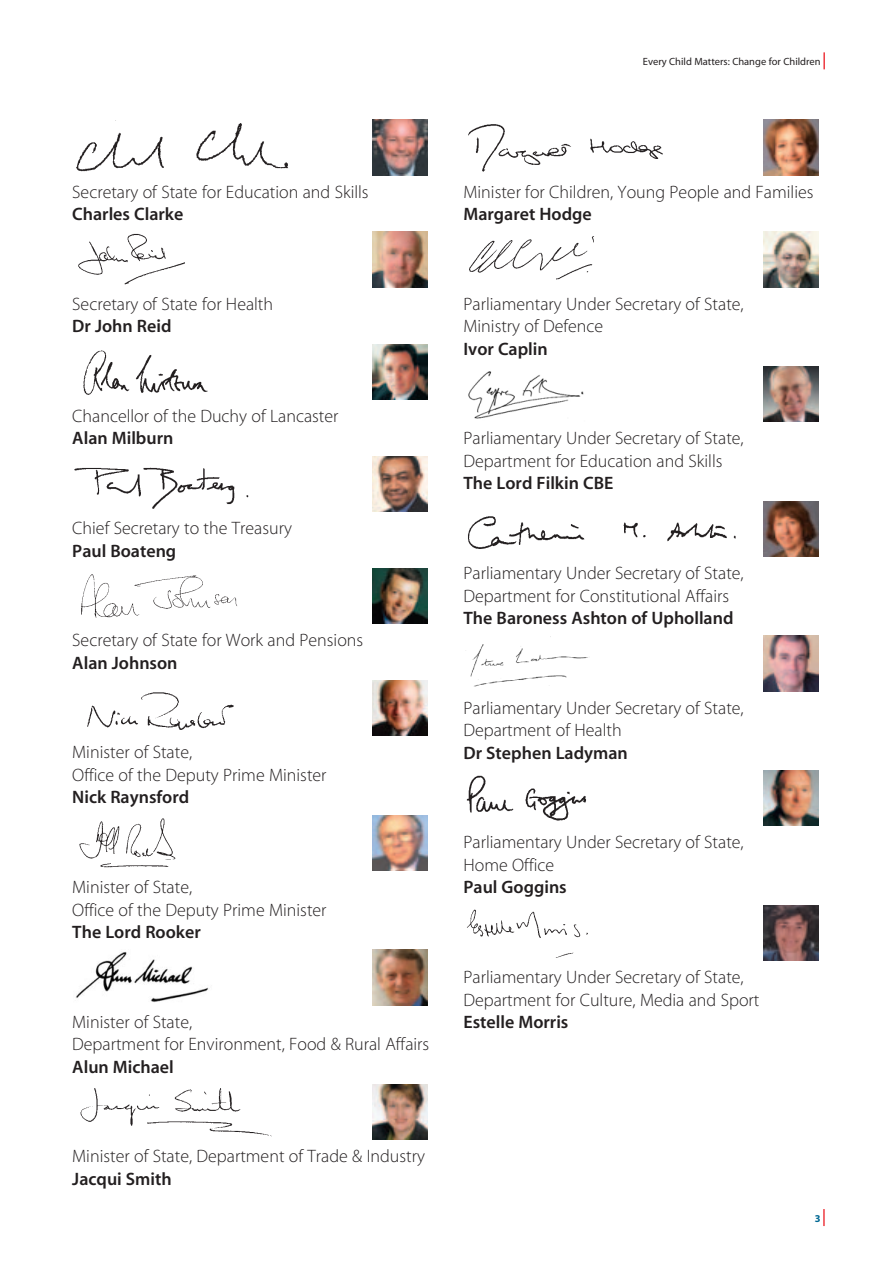
<style>
.page{position:relative;width:893px;height:1263px;background:#fff}
.page>*{position:absolute;margin:0;border:0;box-sizing:border-box;transform-origin:0 0}
.t1{font:18px/22.5px "Myriad MM Light";color:#231f20}
.t2{font:700 18px "Myriad MM Semi";color:#231f20}
.t3{font:10.5px "Myriad MM";color:#231f20}
.t4{font:10.5px "Myriad MM Bold";color:#006893}
</style>
<div class="page">
<img style="left:763px;top:905px;width:56px;height:55px">
<img style="left:467px;top:909px;width:121px;height:49px">
<img style="left:763px;top:770px;width:56px;height:56px">
<img style="left:466px;top:775px;width:120px;height:46px">
<img style="left:763px;top:636px;width:56px;height:55px">
<img style="left:465px;top:636px;width:123px;height:51px">
<img style="left:763px;top:501px;width:56px;height:55px">
<img style="left:468px;top:516px;width:268px;height:33px">
<img style="left:763px;top:367px;width:56px;height:55px">
<img style="left:468px;top:371px;width:116px;height:48px">
<img style="left:763px;top:232px;width:56px;height:55px">
<img style="left:469px;top:236px;width:125px;height:44px">
<img style="left:763px;top:120px;width:56px;height:55px">
<img style="left:468px;top:124px;width:195px;height:48px">
<img style="left:372px;top:1084px;width:55px;height:56px">
<img style="left:80px;top:1088px;width:192px;height:49px">
<img style="left:372px;top:950px;width:55px;height:55px">
<img style="left:75px;top:951px;width:134px;height:51px">
<img style="left:372px;top:815px;width:55px;height:55px">
<img style="left:79px;top:818px;width:97px;height:50px">
<img style="left:372px;top:680px;width:55px;height:56px">
<img style="left:87px;top:692px;width:147px;height:38px">
<img style="left:372px;top:568px;width:55px;height:56px">
<img style="left:81px;top:574px;width:156px;height:44px">
<img style="left:372px;top:456px;width:55px;height:55px">
<img style="left:74px;top:467px;width:175px;height:42px">
<img style="left:372px;top:344px;width:55px;height:55px">
<img style="left:83px;top:350px;width:125px;height:45px">
<img style="left:372px;top:232px;width:55px;height:55px">
<img style="left:78px;top:233px;width:106px;height:52px">
<img style="left:372px;top:120px;width:55px;height:55px">
<img style="left:76px;top:120px;width:212px;height:52px">
<svg style="left:823px;top:52px;width:2px;height:17px"></svg>
<svg style="left:823px;top:1209px;width:2px;height:17px"></svg>
<p class="t3" style="left:643px;top:58px;width:179px">Every Child Matters: Change for Children</p>
<p class="t1" style="left:72px;top:182px;width:298px">Secretary of State for Education and Skills</p>
<p class="t2" style="left:72px;top:207px;width:113px">Charles Clarke</p>
<p class="t1" style="left:72px;top:294px;width:202px">Secretary of State for Health</p>
<p class="t2" style="left:72px;top:319px;width:101px">Dr John Reid</p>
<p class="t1" style="left:72px;top:406px;width:268px">Chancellor of the Duchy of Lancaster</p>
<p class="t2" style="left:72px;top:432px;width:103px">Alan Milburn</p>
<p class="t1" style="left:72px;top:518px;width:221px">Chief Secretary to the Treasury</p>
<p class="t2" style="left:72px;top:544px;width:105px">Paul Boateng</p>
<p class="t1" style="left:72px;top:630px;width:293px">Secretary of State for Work and Pensions</p>
<p class="t2" style="left:72px;top:656px;width:107px">Alan Johnson</p>
<p class="t1" style="left:72px;top:743px;width:256px">Minister of State,<br>Office of the Deputy Prime Minister</p>
<p class="t2" style="left:72px;top:791px;width:119px">Nick Raynsford</p>
<p class="t1" style="left:72px;top:877px;width:256px">Minister of State,<br>Office of the Deputy Prime Minister</p>
<p class="t2" style="left:72px;top:925px;width:130px">The Lord Rooker</p>
<p class="t1" style="left:72px;top:1012px;width:359px">Minister of State,<br>Department for Environment, Food &amp; Rural Affairs</p>
<p class="t2" style="left:72px;top:1060px;width:103px">Alun Michael</p>
<p class="t1" style="left:72px;top:1146px;width:354px">Minister of State, Department of Trade &amp; Industry</p>
<p class="t2" style="left:72px;top:1172px;width:101px">Jacqui Smith</p>
<p class="t1" style="left:463px;top:182px;width:352px">Minister for Children, Young People and Families</p>
<p class="t2" style="left:463px;top:207px;width:130px">Margaret Hodge</p>
<p class="t1" style="left:463px;top:294px;width:282px">Parliamentary Under Secretary of State,<br>Ministry of Defence</p>
<p class="t2" style="left:463px;top:342px;width:86px">Ivor Caplin</p>
<p class="t1" style="left:463px;top:429px;width:282px">Parliamentary Under Secretary of State,<br>Department for Education and Skills</p>
<p class="t2" style="left:463px;top:477px;width:151px">The Lord Filkin CBE</p>
<p class="t1" style="left:463px;top:563px;width:282px">Parliamentary Under Secretary of State,<br>Department for Constitutional Affairs</p>
<p class="t2" style="left:463px;top:611px;width:272px">The Baroness Ashton of Upholland</p>
<p class="t1" style="left:463px;top:698px;width:282px">Parliamentary Under Secretary of State,<br>Department of Health</p>
<p class="t2" style="left:463px;top:746px;width:166px">Dr Stephen Ladyman</p>
<p class="t1" style="left:463px;top:833px;width:282px">Parliamentary Under Secretary of State,<br>Home Office</p>
<p class="t2" style="left:463px;top:881px;width:105px">Paul Goggins</p>
<p class="t1" style="left:463px;top:967px;width:297px">Parliamentary Under Secretary of State,<br>Department for Culture, Media and Sport</p>
<p class="t2" style="left:463px;top:1015px;width:106px">Estelle Morris</p>
<p class="t4" style="left:815px;top:1215px;width:7px">3</p>
</div>
